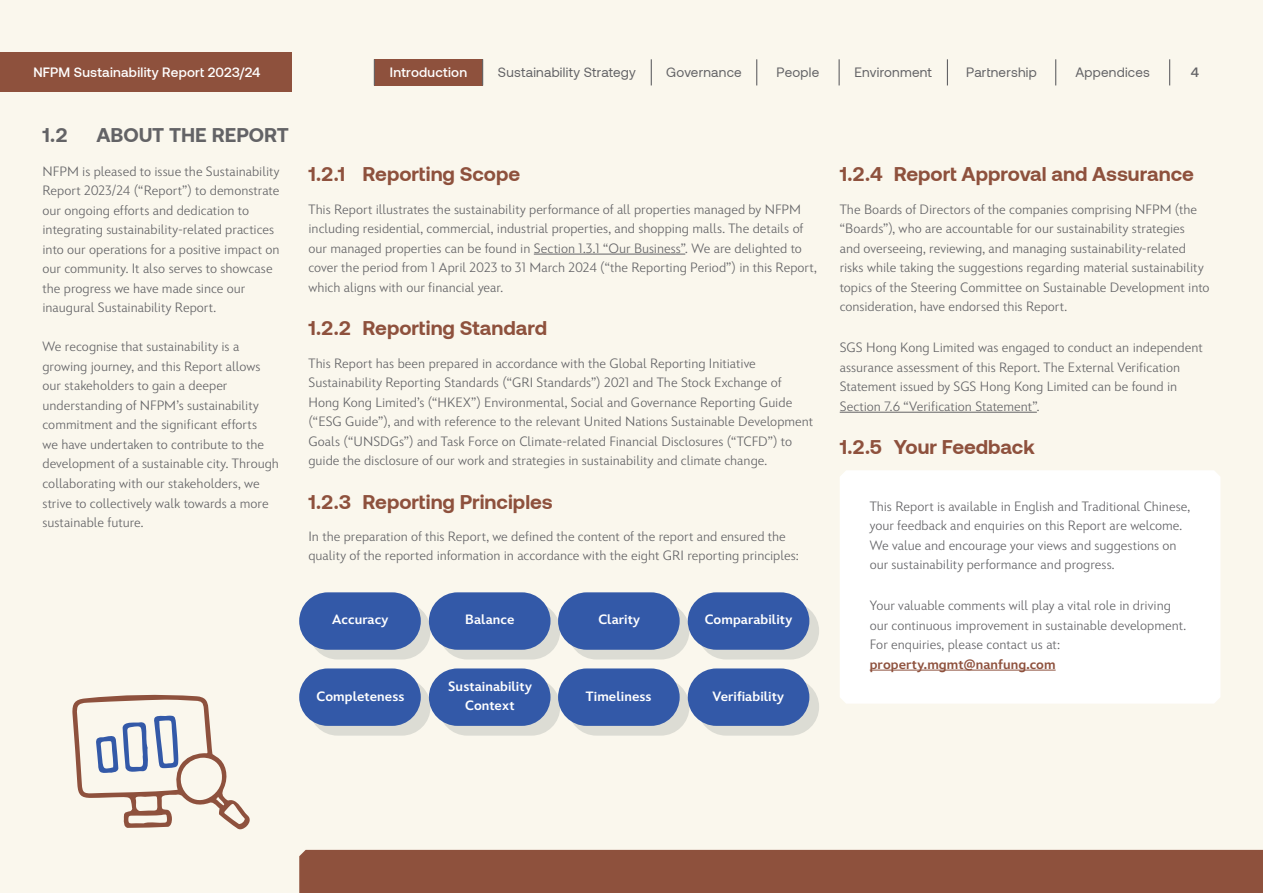
<style>
.page{position:relative;width:1263px;height:893px;background:#faf7ed}
.page>*{position:absolute;margin:0;border:0;box-sizing:border-box;transform-origin:0 0}
.Sub-title{font:700 20.25px "Aeonik";color:#8e513d}
.Section_title{font:700 20.25px "Aeonik";letter-spacing:-.005em;color:#636366}
.Body{font:300 13.5px/19.5px "Inspire TWDC";color:#636366}
.Body-2{font:800 13.5px/19.5px "Inspire TWDC";letter-spacing:.005em;color:#fff;text-align:center}
.t1{font:13.5px "Aeonik";letter-spacing:.015em;color:#636366}
.t2{font:500 13.5px "Aeonik";letter-spacing:.015em;color:#fff}
.Body-3{font:800 13.5px "Inspire TWDC";letter-spacing:.005em;color:#8e513d}
.t3{font:500 13.5px "Aeonik";color:#636366}
</style>
<div class="page">
<div style="left:374px;top:59px;width:109px;height:26px;background:#8e513d"></div>
<svg style="left:374px;top:59px;width:1px;height:26px"></svg>
<svg style="left:482px;top:59px;width:1px;height:26px"></svg>
<svg style="left:651px;top:59px;width:1px;height:26px"></svg>
<svg style="left:756px;top:59px;width:1px;height:26px"></svg>
<hr style="left:838px;top:59px;width:2px;height:26px;background:#636366">
<svg style="left:947px;top:59px;width:1px;height:26px"></svg>
<svg style="left:1055px;top:59px;width:1px;height:26px"></svg>
<svg style="left:1169px;top:59px;width:1px;height:26px"></svg>
<div style="left:439px;top:678px;width:121px;height:58px;background:#dcdcd4;border-radius:29px"></div>
<div style="left:439px;top:602px;width:121px;height:57px;background:#dcdcd4;border-radius:29px"></div>
<div style="left:697px;top:678px;width:122px;height:58px;background:#dcdcd4;border-radius:29px"></div>
<div style="left:697px;top:602px;width:122px;height:57px;background:#dcdcd4;border-radius:29px"></div>
<div style="left:309px;top:678px;width:122px;height:58px;background:#dcdcd4;border-radius:29px"></div>
<div style="left:309px;top:602px;width:122px;height:57px;background:#dcdcd4;border-radius:29px"></div>
<div style="left:568px;top:678px;width:121px;height:58px;background:#dcdcd4;border-radius:29px"></div>
<div style="left:568px;top:602px;width:121px;height:57px;background:#dcdcd4;border-radius:29px"></div>
<div style="left:429px;top:668px;width:121px;height:58px;background:#3359a8;border-radius:29px"></div>
<div style="left:429px;top:592px;width:121px;height:58px;background:#3359a8;border-radius:29px"></div>
<div style="left:688px;top:668px;width:121px;height:58px;background:#3359a8;border-radius:29px"></div>
<div style="left:688px;top:592px;width:121px;height:58px;background:#3359a8;border-radius:29px"></div>
<div style="left:299px;top:668px;width:122px;height:58px;background:#3359a8;border-radius:29px"></div>
<div style="left:299px;top:592px;width:122px;height:58px;background:#3359a8;border-radius:29px"></div>
<div style="left:558px;top:668px;width:122px;height:58px;background:#3359a8;border-radius:29px"></div>
<div style="left:558px;top:592px;width:122px;height:58px;background:#3359a8;border-radius:29px"></div>
<hr style="left:534px;top:254px;width:151px;height:1px;background:#636366">
<hr style="left:840px;top:412px;width:197px;height:1px;background:#636366">
<div style="left:840px;top:470px;width:380px;height:234px;background:#fff"></div>
<hr style="left:870px;top:670px;width:186px;height:1px;background:#8e513d">
<div style="left:299px;top:850px;width:964px;height:43px;background:#8e513d"></div>
<svg style="left:72px;top:694px;width:178px;height:135px"></svg>
<div style="left:0;top:52px;width:291px;height:39px;background:#8e513d"></div>
<p class="t2" style="left:33px;top:65px;width:229px">NFPM Sustainability Report 2023/24</p>
<p class="Section_title" style="left:43px;top:124px;width:26px">1.2</p>
<p class="Section_title" style="left:97px;top:124px;width:194px">ABOUT THE REPORT</p>
<p class="Body" style="left:43px;top:162px;width:239px">NFPM is pleased to issue the Sustainability Report 2023/24 (“Report”) to demonstrate our ongoing efforts and dedication to integrating sustainability-related practices into our operations for a positive impact on our community. It also serves to showcase the progress we have made since our inaugural Sustainability Report.</p>
<p class="Body" style="left:43px;top:337px;width:238px">We recognise that sustainability is a growing journey, and this Report allows our stakeholders to gain a deeper understanding of NFPM’s sustainability commitment and the significant efforts<br>we have undertaken to contribute to the development of a sustainable city. Through collaborating with our stakeholders, we strive to collectively walk towards a more sustainable future.</p>
<p class="t2" style="left:390px;top:65px;width:79px">Introduction</p>
<p class="t1" style="left:498px;top:65px;width:139px">Sustainability Strategy</p>
<p class="t1" style="left:666px;top:65px;width:77px">Governance</p>
<p class="t1" style="left:777px;top:65px;width:44px">People</p>
<p class="t1" style="left:855px;top:65px;width:79px">Environment</p>
<p class="t1" style="left:966px;top:65px;width:72px">Partnership</p>
<p class="t1" style="left:1075px;top:65px;width:76px">Appendices</p>
<p class="t3" style="left:1191px;top:65px;width:10px">4</p>
<p class="Sub-title" style="left:308px;top:163px;width:213px">1.2.1 Reporting Scope</p>
<p class="Body" style="left:308px;top:200px;width:510px">This Report illustrates the sustainability performance of all properties managed by NFPM including residential, commercial, industrial properties, and shopping malls. The details of our managed properties can be found in Section 1.3.1 “Our Business”. We are delighted to cover the period from 1 April 2023 to 31 March 2024 (“the Reporting Period”) in this Report, which aligns with our financial year.</p>
<p class="Sub-title" style="left:308px;top:317px;width:240px">1.2.2 Reporting Standard</p>
<p class="Body" style="left:308px;top:353px;width:506px">This Report has been prepared in accordance with the Global Reporting Initiative Sustainability Reporting Standards (“GRI Standards”) 2021 and The Stock Exchange of Hong Kong Limited’s (“HKEX”) Environmental, Social and Governance Reporting Guide (“ESG Guide”), and with reference to the relevant United Nations Sustainable Development Goals (“UNSDGs”) and Task Force on Climate-related Financial Disclosures (“TCFD”) to guide the disclosure of our work and strategies in sustainability and climate change.</p>
<p class="Sub-title" style="left:308px;top:490px;width:246px">1.2.3 Reporting Principles</p>
<p class="Body" style="left:308px;top:527px;width:492px">In the preparation of this Report, we defined the content of the report and ensured the quality of the reported information in accordance with the eight GRI reporting principles:</p>
<p class="Body-2" style="left:332px;top:610px;width:58px">Accuracy</p>
<p class="Body-2" style="left:465px;top:610px;width:51px">Balance</p>
<p class="Body-2" style="left:598px;top:610px;width:43px">Clarity</p>
<p class="Body-2" style="left:705px;top:610px;width:89px">Comparability</p>
<p class="Body-2" style="left:317px;top:686px;width:89px">Completeness</p>
<p class="Body-2" style="left:448px;top:677px;width:85px">Sustainability<br>Context</p>
<p class="Body-2" style="left:586px;top:686px;width:67px">Timeliness</p>
<p class="Body-2" style="left:712px;top:686px;width:73px">Verifiability</p>
<p class="Sub-title" style="left:840px;top:163px;width:356px">1.2.4 Report Approval and Assurance</p>
<p class="Body" style="left:840px;top:200px;width:371px">The Boards of Directors of the companies comprising NFPM (the “Boards”), who are accountable for our sustainability strategies<br>and overseeing, reviewing, and managing sustainability-related risks while taking the suggestions regarding material sustainability topics of the Steering Committee on Sustainable Development into consideration, have endorsed this Report.</p>
<p class="Body" style="left:840px;top:338px;width:364px">SGS Hong Kong Limited was engaged to conduct an independent assurance assessment of this Report. The External Verification Statement issued by SGS Hong Kong Limited can be found in Section 7.6 “Verification Statement”.</p>
<p class="Sub-title" style="left:840px;top:436px;width:197px">1.2.5 Your Feedback</p>
<p class="Body" style="left:870px;top:496px;width:322px">This Report is available in English and Traditional Chinese, your feedback and enquiries on this Report are welcome.<br>We value and encourage your views and suggestions on our sustainability performance and progress.</p>
<p class="Body" style="left:870px;top:596px;width:318px">Your valuable comments will play a vital role in driving our continuous improvement in sustainable development.<br>For enquiries, please contact us at:</p>
<p class="Body-3" style="left:870px;top:655px;width:187px">property.mgmt@nanfung.com</p>
</div>
